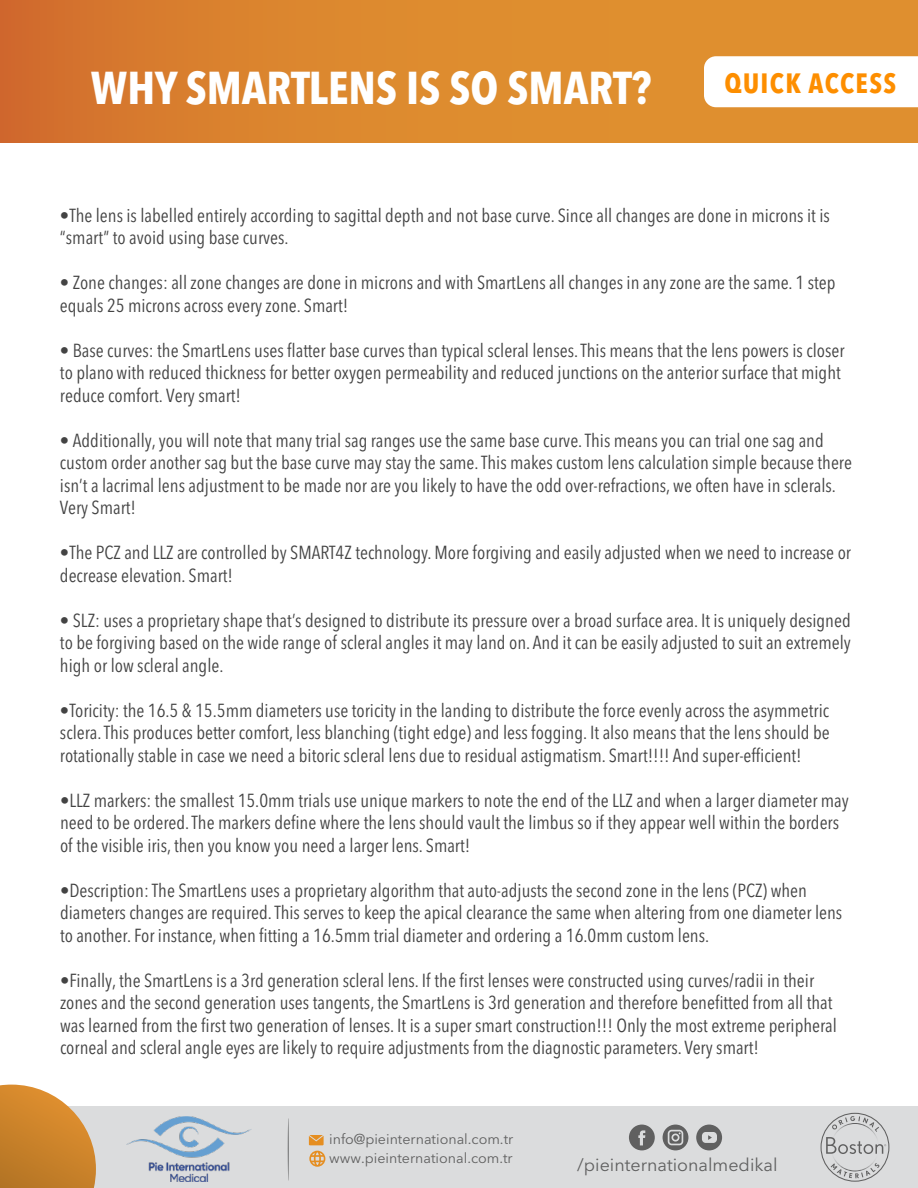
<style>
.page{position:relative;width:918px;height:1188px;background:#fff}
.page>*{position:absolute;margin:0;border:0;box-sizing:border-box;transform-origin:0 0}
.t1{font:700 condensed 45.6px "Avenir Next LT Pro";color:#fff}
.t2{font:700 condensed 27.75px "Avenir Next LT Pro";letter-spacing:.05em;color:#fd8e00}
.t3{font:condensed 18.75px/22.5px "Avenir Next LT Pro";color:#434343}
.t4{font:17.85px "Avenir Next LT Pro";color:#606060}
.t5{font:14.25px/18.6px "Avenir Next LT Pro";color:#606060}
</style>
<div class="page">
<div style="left:0;top:0;width:918px;height:142px;background:linear-gradient(to right,#d5762e,#e2972f)"></div>
<div style="left:0;top:1107px;width:918px;height:81px;background:#dbdcdd"></div>
<svg style="left:629px;top:1125px;width:26px;height:25px"></svg>
<svg style="left:663px;top:1125px;width:25px;height:25px"></svg>
<svg style="left:696px;top:1125px;width:26px;height:25px"></svg>
<svg style="left:288px;top:1118px;width:1px;height:62px"></svg>
<svg style="left:309px;top:1135px;width:15px;height:10px"></svg>
<svg style="left:309px;top:1151px;width:16px;height:16px"></svg>
<svg style="left:0;top:1085px;width:96px;height:103px;background:#d09347"></svg>
<svg style="left:704px;top:56px;width:214px;height:51px"></svg>
<svg style="left:821px;top:1113px;width:68px;height:69px"></svg>
<img style="left:127px;top:1117px;width:125px;height:65px">
<h1 class="t1" style="left:91px;top:60px;width:562px">WHY SMARTLENS IS SO SMART?</h1>
<h2 class="t2" style="left:724px;top:67px;width:173px">QUICK ACCESS</h2>
<p class="t3" style="left:60px;top:204px;width:771px">•The lens is labelled entirely according to sagittal depth and not base curve. Since all changes are done in microns it is “smart” to avoid using base curves.</p>
<p class="t3" style="left:60px;top:271px;width:777px">• Zone changes: all zone changes are done in microns and with SmartLens all changes in any zone are the same. 1 step equals 25 microns across every zone. Smart!</p>
<p class="t3" style="left:60px;top:339px;width:786px">• Base curves: the SmartLens uses flatter base curves than typical scleral lenses.This means that the lens powers is closer to plano with reduced thickness for better oxygen permeability and reduced junctions on the anterior surface that might reduce comfort. Very smart!</p>
<p class="t3" style="left:60px;top:429px;width:793px">• Additionally, you will note that many trial sag ranges use the same base curve.This means you can trial one sag and custom order another sag but the base curve may stay the same.This makes custom lens calculation simple because there isn’t a lacrimal lens adjustment to be made nor are you likely to have the odd over-refractions, we often have in sclerals.<br>Very Smart!</p>
<p class="t3" style="left:60px;top:541px;width:793px">•The PCZ and LLZ are controlled by SMART4Z technology. More forgiving and easily adjusted when we need to increase or decrease elevation. Smart!</p>
<p class="t3" style="left:60px;top:609px;width:792px;text-align:justify">• SLZ: uses a proprietary shape that’s designed to distribute its pressure over a broad surface area. It is uniquely designed to be forgiving based on the wide range of scleral angles it may land on. And it can be easily adjusted to suit an extremely high or low scleral angle.</p>
<p class="t3" style="left:60px;top:699px;width:771px;text-align:justify">•Toricity: the 16.5 &amp; 15.5mm diameters use toricity in the landing to distribute the force evenly across the asymmetric sclera.This produces better comfort, less blanching (tight edge) and less fogging. It also means that the lens should be rotationally stable in case we need a bitoric scleral lens due to residual astigmatism. Smart!!!! And super-efficient!</p>
<p class="t3" style="left:60px;top:789px;width:790px">•LLZ markers: the smallest 15.0mm trials use unique markers to note the end of the LLZ and when a larger diameter may need to be ordered.The markers define where the lens should vault the limbus so if they appear well within the borders of the visible iris, then you know you need a larger lens. Smart!</p>
<p class="t3" style="left:60px;top:879px;width:784px">•Description: The SmartLens uses a proprietary algorithm that auto-adjusts the second zone in the lens (PCZ) when diameters changes are required.This serves to keep the apical clearance the same when altering from one diameter lens to another. For instance, when fitting a 16.5mm trial diameter and ordering a 16.0mm custom lens.</p>
<p class="t3" style="left:60px;top:969px;width:778px">•Finally, the SmartLens is a 3rd generation scleral lens. If the first lenses were constructed using curves/radii in their zones and the second generation uses tangents, the SmartLens is 3rd generation and therefore benefitted from all that was learned from the first two generation of lenses. It is a super smart construction!!! Only the most extreme peripheral corneal and scleral angle eyes are likely to require adjustments from the diagnostic parameters. Very smart!</p>
<p class="t5" style="left:329px;top:1130px;width:186px">info@pieinternational.com.tr www.pieinternational.com.tr</p>
<p class="t4" style="left:577px;top:1154px;width:202px">/pieinternationalmedikal</p>
</div>
